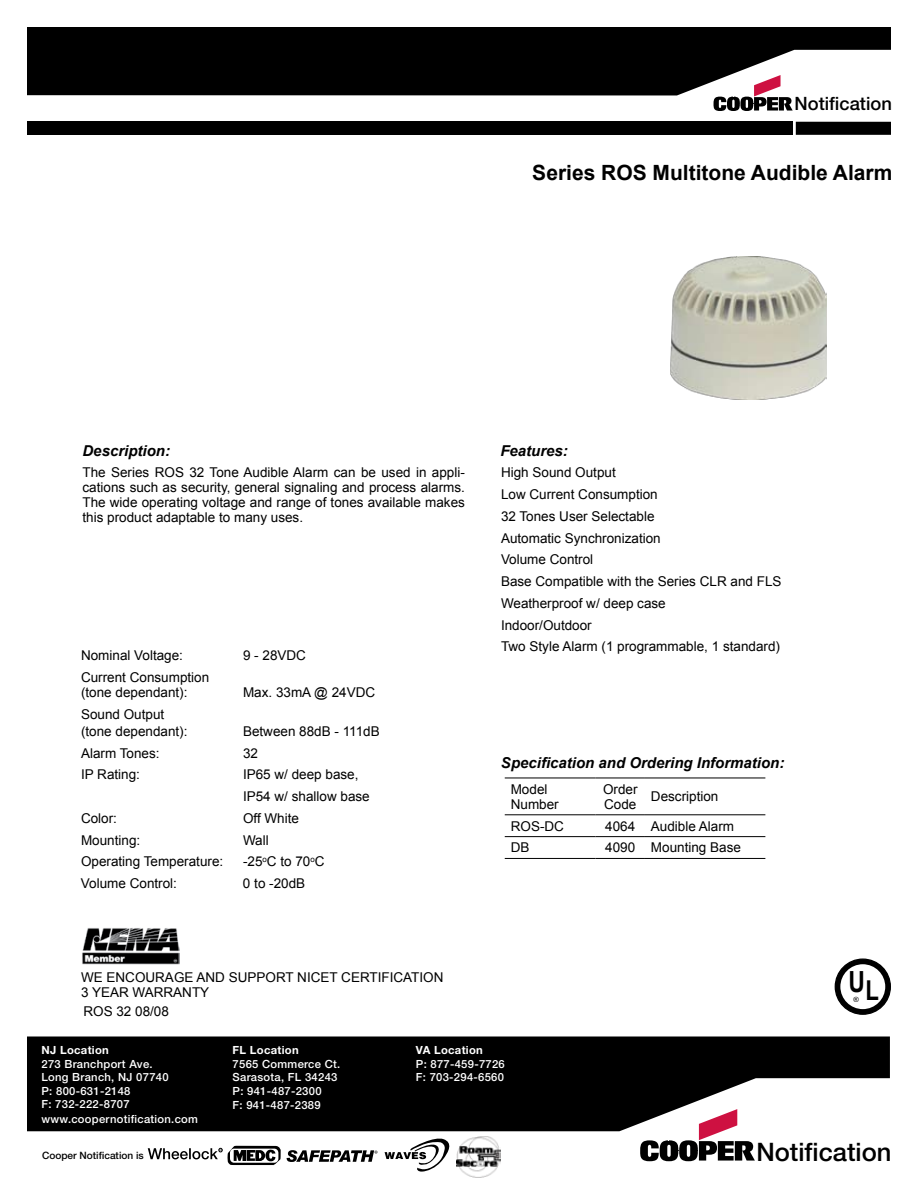
<style>
.page{position:relative;width:918px;height:1188px;background:#fff}
.page>*{position:absolute;margin:0;border:0;box-sizing:border-box;transform-origin:0 0}
.t1{font:700 29.25px "Arial";color:#000;scale:.78 1}
.t2{font:700 27.75px "Arial";color:#000;scale:.8 1}
.t3{font:500 25.5px "Helvetica Neue LT Pro";color:#000}
.t4{font:700 21px "Arial";color:#000}
.t5{font:500 18.3px "Helvetica Neue LT Pro";color:#000}
.t6{font:italic 700 15px "Arial";color:#000}
.t7{font:13.5px/21.8px "Arial";color:#000}
.t8{font:500 11.25px/13.6px "Helvetica Neue LT Pro";letter-spacing:.025em;color:#fff}
.t9{font:700 11.25px "Helvetica Neue LT Pro";letter-spacing:.025em;color:#fff}
.t10{font:500 10.2px "Helvetica Neue LT Pro";color:#000}
.t11{font:7.2px "Arial";color:#000}
</style>
<div class="page">
<svg style="left:835px;top:959px;width:55px;height:55px"></svg>
<div style="left:835px;top:959px;width:56px;height:56px;border:1px solid #000;border-radius:50%"></div>
<img style="left:82px;top:928px;width:97px;height:37px">
<hr style="left:505px;top:778px;width:91px;height:1px;background:#000">
<hr style="left:596px;top:778px;width:49px;height:1px;background:#000">
<hr style="left:645px;top:778px;width:120px;height:1px;background:#000">
<hr style="left:505px;top:814px;width:91px;height:1px;background:#000">
<hr style="left:596px;top:814px;width:49px;height:1px;background:#000">
<hr style="left:645px;top:814px;width:120px;height:1px;background:#000">
<hr style="left:505px;top:836px;width:91px;height:1px;background:#000">
<hr style="left:596px;top:836px;width:49px;height:1px;background:#000">
<hr style="left:645px;top:836px;width:120px;height:1px;background:#000">
<hr style="left:505px;top:858px;width:91px;height:1px;background:#000">
<hr style="left:596px;top:858px;width:49px;height:1px;background:#000">
<hr style="left:645px;top:858px;width:120px;height:1px;background:#000">
<img style="left:670px;top:256px;width:157px;height:144px">
<svg style="left:27px;top:1036px;width:863px;height:95px;background:#1c1c1c"></svg>
<svg style="left:640px;top:1109px;width:115px;height:52px"></svg>
<img style="left:456px;top:1136px;width:45px;height:41px">
<svg style="left:385px;top:1138px;width:65px;height:34px"></svg>
<svg style="left:287px;top:1150px;width:91px;height:12px"></svg>
<svg style="left:148px;top:1146px;width:133px;height:19px"></svg>
<svg style="left:27px;top:27px;width:864px;height:68px;background:#181818"></svg>
<div style="left:796px;top:122px;width:95px;height:13px;background:#000"></div>
<div style="left:27px;top:122px;width:766px;height:13px;background:#000"></div>
<svg style="left:713px;top:75px;width:80px;height:36px"></svg>
<h3 class="t5" style="left:795px;top:93px;width:99px">Notification</h3>
<h3 class="t4" style="left:532px;top:158px;width:362px">Series ROS Multitone Audible Alarm</h3>
<p class="t6" style="left:82px;top:441px;width:89px">Description:</p>
<p class="t7" style="left:82px;top:465px;width:384px;line-height:15px;text-align:justify">The Series ROS 32 Tone Audible Alarm can be used in appli&shy;cations such as security, general signaling and process alarms.<br>The wide operating voltage and range of tones available makes this product adaptable to many uses.</p>
<p class="t7" style="left:81px;top:645px;width:104px">Nominal Voltage:</p>
<p class="t7" style="left:243px;top:645px;width:65px">9 - 28VDC</p>
<p class="t7" style="left:81px;top:670px;width:130px;line-height:15px">Current Consumption (tone dependant):</p>
<p class="t7" style="left:243px;top:681px;width:134px">Max. 33mA @ 24VDC</p>
<p class="t7" style="left:81px;top:705px;width:108px;line-height:17.2px">Sound Output (tone dependant):</p>
<p class="t7" style="left:243px;top:720px;width:138px">Between 88dB - 111dB</p>
<p class="t7" style="left:81px;top:742px;width:80px">Alarm Tones:</p>
<p class="t7" style="left:243px;top:742px;width:17px">32</p>
<p class="t7" style="left:81px;top:764px;width:61px">IP Rating:</p>
<p class="t7" style="left:243px;top:764px;width:128px">IP65 w/ deep base,<br>IP54 w/ shallow base</p>
<p class="t7" style="left:81px;top:807px;width:38px">Color:</p>
<p class="t7" style="left:243px;top:807px;width:58px">Off White</p>
<p class="t7" style="left:81px;top:829px;width:61px">Mounting:</p>
<p class="t7" style="left:243px;top:829px;width:27px">Wall</p>
<p class="t7" style="left:81px;top:851px;width:144px">Operating Temperature:</p>
<p class="t7" style="left:243px;top:851px;width:83px">-25<sup>o</sup>C to 70<sup>o</sup>C</p>
<p class="t7" style="left:81px;top:873px;width:98px">Volume Control:</p>
<p class="t7" style="left:243px;top:873px;width:64px">0 to -20dB</p>
<p class="t7" style="left:81px;top:970px;width:364px;line-height:15px">WE ENCOURAGE AND SUPPORT NICET CERTIFICATION<br>3 YEAR WARRANTY</p>
<p class="t7" style="left:83px;top:1001px;width:87px">ROS 32 08/08</p>
<p class="t6" style="left:500px;top:441px;width:69px">Features:</p>
<p class="t7" style="left:501px;top:462px;width:282px">High Sound Output<br>Low Current Consumption<br>32 Tones User Selectable<br>Automatic Synchronization<br>Volume Control<br>Base Compatible with the Series CLR and FLS<br>Weatherproof w/ deep case<br>Indoor/Outdoor<br>Two Style Alarm (1 programmable, 1 standard)</p>
<p class="t6" style="left:501px;top:753px;width:285px">Specification and Ordering Information:</p>
<p class="t7" style="left:511px;top:782px;width:50px;line-height:15px">Model<br>Number</p>
<p class="t7" style="left:603px;top:782px;width:36px;line-height:15px">Order<br>Code</p>
<p class="t7" style="left:651px;top:786px;width:69px">Description</p>
<p class="t7" style="left:511px;top:815px;width:55px">ROS-DC</p>
<p class="t7" style="left:605px;top:815px;width:130px">4064 Audible Alarm</p>
<p class="t7" style="left:511px;top:837px;width:20px">DB</p>
<p class="t7" style="left:605px;top:837px;width:137px">4090 Mounting Base</p>
<h1 class="t1" style="left:849px;top:962px;width:23px">U</h1>
<p class="t11" style="left:854px;top:995px;width:7px">®</p>
<h2 class="t2" style="left:866px;top:972px;width:18px">L</h2>
<p class="t9" style="left:42px;top:1043px;width:69px">NJ Location</p>
<p class="t8" style="left:42px;top:1057px;width:158px">273 Branchport Ave.<br>Long Branch, NJ 07740<br>P: 800-631-2148<br>F: 732-222-8707 www.coopernotification.com</p>
<p class="t9" style="left:233px;top:1043px;width:68px">FL Location</p>
<p class="t8" style="left:233px;top:1057px;width:109px">7565 Commerce Ct.<br>Sarasota, FL 34243<br>P: 941-487-2300<br>F: 941-487-2389</p>
<p class="t9" style="left:416px;top:1043px;width:69px">VA Location</p>
<p class="t8" style="left:416px;top:1057px;width:90px">P: 877-459-7726<br>F: 703-294-6560</p>
<p class="t10" style="left:42px;top:1150px;width:103px">Cooper Notification is</p>
<h3 class="t3" style="left:756px;top:1136px;width:137px">Notification</h3>
</div>
